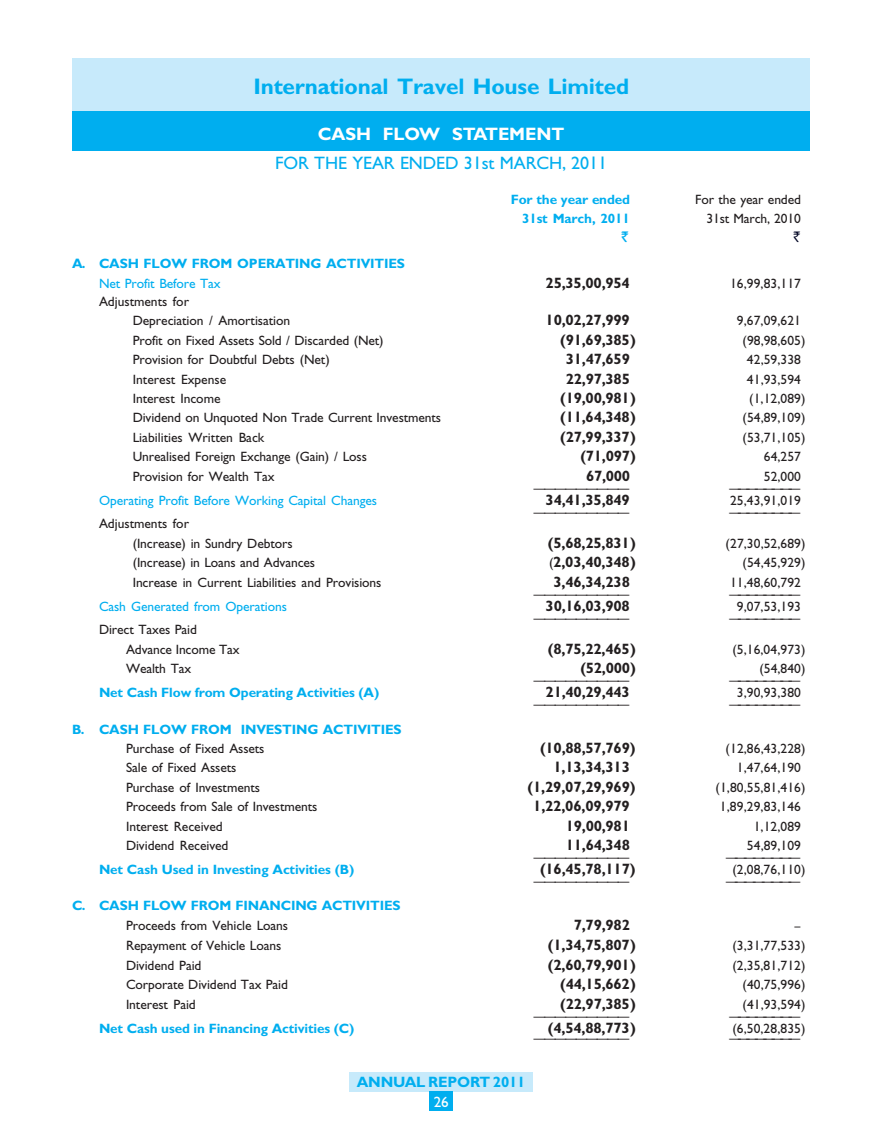
<style>
.page{position:relative;width:891px;height:1134px;background:#fff}
.page>*{position:absolute;margin:0;border:0;box-sizing:border-box;transform-origin:0 0}
.t1{font:22.5px "TT4188 O00";letter-spacing:-.005em;color:#00aeef}
.t2{font:18px "TT4185 O00";letter-spacing:-.005em;color:#00aeef}
.t3{font:18px "TT418 FO00";letter-spacing:-.01em;color:#fff}
.t4{font:15px "TT4192 O00";letter-spacing:-.015em;color:#231f20}
.t5{font:15px "TT418 BO00";letter-spacing:-.01em;color:#00aeef}
.t6{font:15px "TT418 DO00";color:#fff}
.t7{font:15px "TT4195 O00";color:#00aeef}
.t8{font:15px "TT4197 O00";color:#000524}
.t9{font:13.5px/19.4px "TT41 A1 O00";letter-spacing:-.005em;color:#231f20}
.t10{font:13.5px "TT41 ABO00";letter-spacing:-.01em;color:#00aeef}
.t11{font:13.5px "TT41 A1 O00";letter-spacing:-.005em;color:#00aeef}
.t12{font:12.75px "TT419 BO00";color:#231f20}
.s1{font-family:"TT41 A1 O00";font-size:13.5px}
</style>
<div class="page">
<div style="left:72px;top:58px;width:738px;height:54px;background:#c7eafb"></div>
<div style="left:349px;top:1072px;width:184px;height:19px;background:#c7eafb"></div>
<div style="left:430px;top:1091px;width:23px;height:20px;background:#00aeef"></div>
<div style="left:72px;top:111px;width:738px;height:40px;background:#00aeef"></div>
<h1 class="t1" style="left:253px;top:78px;width:377px">International Travel House Limited</h1>
<h2 class="t3" style="left:318px;top:128px;width:248px">CASH FLOW STATEMENT</h2>
<h2 class="t2" style="left:275px;top:156px;width:333px">FOR THE YEAR ENDED 31st MARCH, 2011</h2>
<p class="t10" style="left:511px;top:194px;width:121px">For the year ended</p>
<p class="t9" style="left:695px;top:191px;width:107px">For the year ended</p>
<p class="t10" style="left:522px;top:213px;width:109px">31st March, 2011</p>
<p class="t9" style="left:707px;top:210px;width:96px">31st March, 2010</p>
<p class="t7" style="left:621px;top:228px;width:9px">`</p>
<p class="t8" style="left:793px;top:228px;width:9px">`</p>
<p class="t10" style="left:72px;top:259px;width:335px">A. CASH FLOW FROM OPERATING ACTIVITIES</p>
<p class="t11" style="left:99px;top:278px;width:123px">Net Profit Before Tax</p>
<p class="t4" style="left:546px;top:277px;width:86px">25,35,00,954</p>
<p class="t9" style="left:730px;top:275px;width:72px">16,99,83,117</p>
<p class="t9" style="left:133px;top:294px;width:159px;line-height:18.9px;text-indent:-34px">Adjustments for<br>Depreciation / Amortisation</p>
<p class="t4" style="left:546px;top:314px;width:86px">10,02,27,999</p>
<p class="t9" style="left:737px;top:312px;width:66px">9,67,09,621</p>
<p class="t9" style="left:133px;top:332px;width:252px">Profit on Fixed Assets Sold / Discarded (Net)</p>
<p class="t4" style="left:560px;top:334px;width:77px">(91,69,385)</p>
<p class="t9" style="left:743px;top:332px;width:64px">(98,98,605)</p>
<p class="t9" style="left:133px;top:351px;width:199px">Provision for Doubtful Debts (Net)</p>
<p class="t4" style="left:566px;top:353px;width:66px">31,47,659</p>
<p class="t9" style="left:747px;top:351px;width:56px">42,59,338</p>
<p class="t9" style="left:133px;top:371px;width:95px">Interest Expense</p>
<p class="t4" style="left:566px;top:373px;width:66px">22,97,385</p>
<p class="t9" style="left:747px;top:371px;width:56px">41,93,594</p>
<p class="t9" style="left:133px;top:390px;width:89px">Interest Income</p>
<p class="t4" style="left:560px;top:392px;width:77px">(19,00,981)</p>
<p class="t9" style="left:749px;top:390px;width:58px">(1,12,089)</p>
<p class="t9" style="left:133px;top:410px;width:310px">Dividend on Unquoted Non Trade Current Investments</p>
<p class="t4" style="left:560px;top:412px;width:77px">(11,64,348)</p>
<p class="t9" style="left:743px;top:410px;width:64px">(54,89,109)</p>
<p class="t9" style="left:133px;top:429px;width:133px">Liabilities Written Back</p>
<p class="t4" style="left:560px;top:431px;width:77px">(27,99,337)</p>
<p class="t9" style="left:743px;top:429px;width:64px">(53,71,105)</p>
<p class="t9" style="left:133px;top:448px;width:236px">Unrealised Foreign Exchange (Gain) / Loss</p>
<p class="t4" style="left:581px;top:450px;width:57px">(71,097)</p>
<p class="t9" style="left:764px;top:448px;width:39px">64,257</p>
<p class="t9" style="left:133px;top:468px;width:143px">Provision for Wealth Tax</p>
<p class="t4" style="left:586px;top:470px;width:45px">67,000</p>
<p class="t9" style="left:764px;top:468px;width:39px">52,000</p>
<p class="t12" style="left:533px;top:482px;width:98px">—————————</p>
<p class="t12" style="left:729px;top:482px;width:74px">————————</p>
<p class="t11" style="left:99px;top:495px;width:279px">Operating Profit Before Working Capital Changes</p>
<p class="t4" style="left:546px;top:494px;width:86px">34,41,35,849</p>
<p class="t9" style="left:730px;top:492px;width:72px">25,43,91,019</p>
<p class="t12" style="left:533px;top:507px;width:98px">—————————</p>
<p class="t12" style="left:729px;top:507px;width:74px">————————</p>
<p class="t9" style="left:133px;top:516px;width:161px;text-indent:-34px">Adjustments for<br>(Increase) in Sundry Debtors</p>
<p class="t4" style="left:548px;top:537px;width:89px">(5,68,25,831)</p>
<p class="t9" style="left:726px;top:535px;width:81px">(27,30,52,689)</p>
<p class="t9" style="left:133px;top:554px;width:184px">(Increase) in Loans and Advances</p>
<p class="t4" style="left:549px;top:556px;width:88px"><span class="s1">(</span>2,03,40,348)</p>
<p class="t9" style="left:743px;top:554px;width:64px">(54,45,929)</p>
<p class="t9" style="left:133px;top:574px;width:250px">Increase in Current Liabilities and Provisions</p>
<p class="t4" style="left:554px;top:576px;width:78px">3,46,34,238</p>
<p class="t9" style="left:730px;top:574px;width:72px">11,48,60,792</p>
<p class="t12" style="left:533px;top:588px;width:98px">—————————</p>
<p class="t12" style="left:729px;top:588px;width:74px">————————</p>
<p class="t11" style="left:99px;top:601px;width:189px">Cash Generated from Operations</p>
<p class="t4" style="left:546px;top:600px;width:86px">30,16,03,908</p>
<p class="t9" style="left:737px;top:598px;width:66px">9,07,53,193</p>
<p class="t12" style="left:533px;top:613px;width:98px">—————————</p>
<p class="t12" style="left:729px;top:613px;width:74px">————————</p>
<p class="t9" style="left:126px;top:621px;width:115px;text-indent:-27px">Direct Taxes Paid<br>Advance Income Tax</p>
<p class="t4" style="left:548px;top:643px;width:89px">(8,75,22,465)</p>
<p class="t9" style="left:732px;top:641px;width:75px">(5,16,04,973)</p>
<p class="t9" style="left:126px;top:660px;width:67px">Wealth Tax</p>
<p class="t4" style="left:581px;top:662px;width:57px">(52,000)</p>
<p class="t9" style="left:759px;top:660px;width:48px">(54,840)</p>
<p class="t12" style="left:533px;top:675px;width:98px">—————————</p>
<p class="t12" style="left:729px;top:675px;width:74px">————————</p>
<p class="t10" style="left:99px;top:688px;width:282px">Net Cash Flow from Operating Activities (A)</p>
<p class="t4" style="left:546px;top:687px;width:86px">21,40,29,443</p>
<p class="t9" style="left:737px;top:685px;width:66px">3,90,93,380</p>
<p class="t12" style="left:533px;top:699px;width:98px">—————————</p>
<p class="t12" style="left:729px;top:699px;width:74px">————————</p>
<p class="t10" style="left:72px;top:724px;width:331px">B. CASH FLOW FROM INVESTING ACTIVITIES</p>
<p class="t9" style="left:126px;top:740px;width:140px">Purchase of Fixed Assets</p>
<p class="t4" style="left:540px;top:742px;width:97px">(10,88,57,769)</p>
<p class="t9" style="left:726px;top:740px;width:81px">(12,86,43,228)</p>
<p class="t9" style="left:126px;top:759px;width:112px">Sale of Fixed Assets</p>
<p class="t4" style="left:554px;top:761px;width:78px">1,13,34,313</p>
<p class="t9" style="left:737px;top:759px;width:66px">1,47,64,190</p>
<p class="t9" style="left:126px;top:779px;width:135px">Purchase of Investments</p>
<p class="t4" style="left:528px;top:781px;width:110px">(1,29,07,29,969)</p>
<p class="t9" style="left:716px;top:779px;width:91px">(1,80,55,81,416)</p>
<p class="t9" style="left:126px;top:798px;width:193px">Proceeds from Sale of Investments</p>
<p class="t4" style="left:533px;top:800px;width:98px">1,22,06,09,979</p>
<p class="t9" style="left:720px;top:798px;width:83px">1,89,29,83,146</p>
<p class="t9" style="left:126px;top:818px;width:98px">Interest Received</p>
<p class="t4" style="left:566px;top:820px;width:66px">19,00,981</p>
<p class="t9" style="left:754px;top:818px;width:49px">1,12,089</p>
<p class="t9" style="left:126px;top:837px;width:104px">Dividend Received</p>
<p class="t4" style="left:566px;top:839px;width:66px">11,64,348</p>
<p class="t9" style="left:747px;top:837px;width:56px">54,89,109</p>
<p class="t12" style="left:533px;top:852px;width:98px">—————————</p>
<p class="t12" style="left:726px;top:852px;width:77px">————————</p>
<p class="t10" style="left:99px;top:865px;width:257px">Net Cash Used in Investing Activities (B)</p>
<p class="t4" style="left:540px;top:864px;width:97px">(16,45,78,117)</p>
<p class="t9" style="left:732px;top:862px;width:75px">(2,08,76,110)</p>
<p class="t12" style="left:533px;top:876px;width:98px">—————————</p>
<p class="t12" style="left:726px;top:876px;width:77px">————————</p>
<p class="t10" style="left:72px;top:901px;width:330px">C. CASH FLOW FROM FINANCING ACTIVITIES</p>
<p class="t9" style="left:126px;top:917px;width:164px">Proceeds from Vehicle Loans</p>
<p class="t4" style="left:574px;top:919px;width:58px">7,79,982</p>
<p class="t9" style="left:794px;top:917px;width:8px">–</p>
<p class="t9" style="left:126px;top:937px;width:157px">Repayment of Vehicle Loans</p>
<p class="t4" style="left:548px;top:939px;width:89px">(1,34,75,807)</p>
<p class="t9" style="left:732px;top:937px;width:75px">(3,31,77,533)</p>
<p class="t9" style="left:126px;top:957px;width:77px">Dividend Paid</p>
<p class="t4" style="left:548px;top:959px;width:89px">(2,60,79,901)</p>
<p class="t9" style="left:732px;top:957px;width:75px">(2,35,81,712)</p>
<p class="t9" style="left:126px;top:976px;width:164px">Corporate Dividend Tax Paid</p>
<p class="t4" style="left:560px;top:978px;width:77px">(44,15,662)</p>
<p class="t9" style="left:743px;top:976px;width:64px">(40,75,996)</p>
<p class="t9" style="left:126px;top:996px;width:71px">Interest Paid</p>
<p class="t4" style="left:560px;top:998px;width:77px">(22,97,385)</p>
<p class="t9" style="left:743px;top:996px;width:64px">(41,93,594)</p>
<p class="t12" style="left:533px;top:1011px;width:98px">—————————</p>
<p class="t12" style="left:729px;top:1011px;width:74px">————————</p>
<p class="t10" style="left:99px;top:1024px;width:257px">Net Cash used in Financing Activities (C)</p>
<p class="t4" style="left:548px;top:1023px;width:89px">(4,54,88,773)</p>
<p class="t9" style="left:732px;top:1021px;width:75px">(6,50,28,835)</p>
<p class="t12" style="left:533px;top:1033px;width:98px">—————————</p>
<p class="t12" style="left:729px;top:1033px;width:74px">————————</p>
<p class="t5" style="left:357px;top:1077px;width:170px">ANNUAL REPORT 2011</p>
<p class="t6" style="left:434px;top:1096px;width:16px">26</p>
</div>
